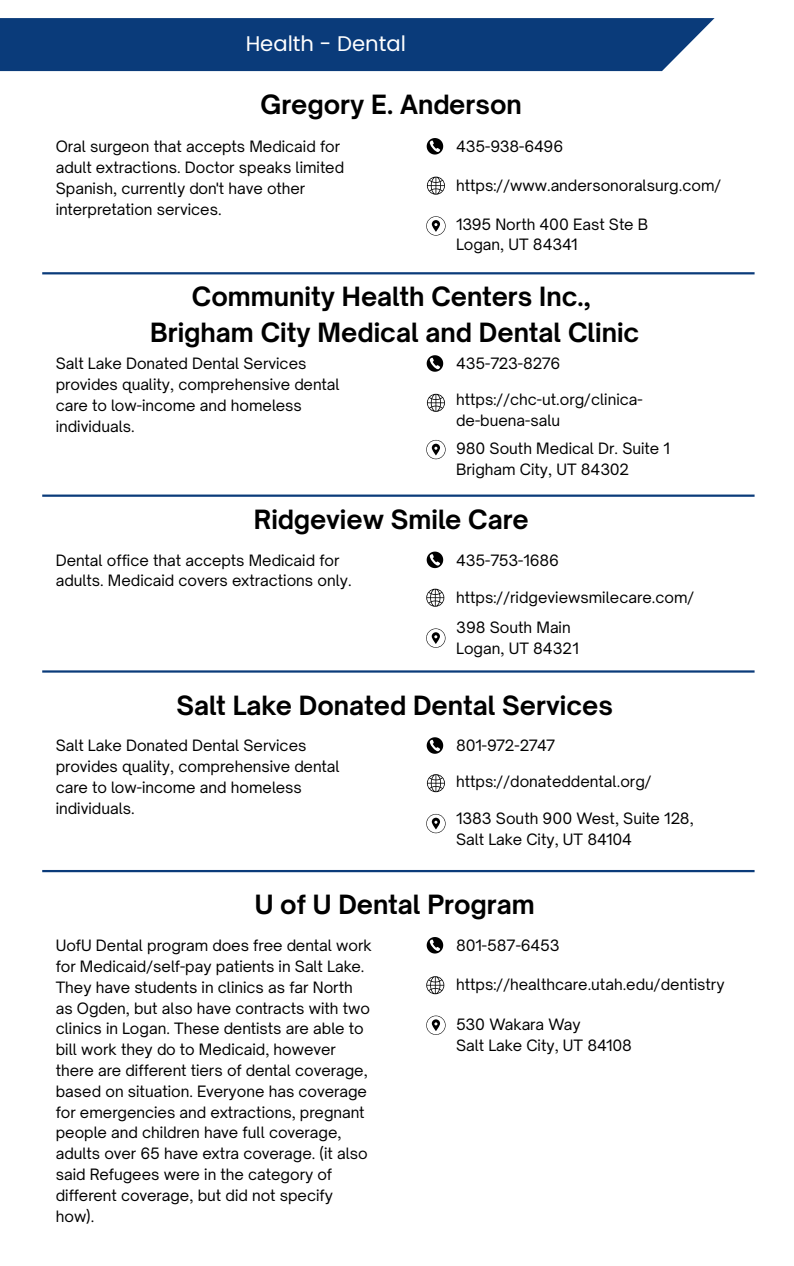
<style>
.page{position:relative;width:794px;height:1266px;background:#fff}
.page>*{position:absolute;margin:0;border:0;box-sizing:border-box;transform-origin:0 0}
.t1{font:700 25.35px/35.4px "Open Sauce One";color:#000;text-align:center}
.t2{font:21.15px "Poppins";color:#fff}
.t3{font:15px/20.9px "Open Sauce One";color:#000}
.t4{font:15px "Open Sauce One";letter-spacing:-.045em;color:#000}
.t5{font:15px "Open Sauce One";letter-spacing:-.04em;color:#000}
</style>
<div class="page">
<div style="left:0;top:18px;width:714px;height:53px;background:#0a3b7a"></div>
<hr style="left:42px;top:494px;width:712px;height:3px;background:#0a3b7a">
<svg style="left:426px;top:138px;width:17px;height:17px"></svg>
<svg style="left:426px;top:177px;width:18px;height:18px"></svg>
<svg style="left:426px;top:216px;width:19px;height:19px"></svg>
<hr style="left:42px;top:670px;width:712px;height:2px;background:#0a3b7a">
<svg style="left:426px;top:551px;width:17px;height:17px"></svg>
<svg style="left:426px;top:589px;width:18px;height:18px"></svg>
<svg style="left:426px;top:628px;width:19px;height:19px"></svg>
<hr style="left:42px;top:870px;width:712px;height:2px;background:#0a3b7a">
<svg style="left:426px;top:737px;width:17px;height:17px"></svg>
<svg style="left:426px;top:774px;width:18px;height:18px"></svg>
<svg style="left:426px;top:814px;width:19px;height:19px"></svg>
<svg style="left:426px;top:937px;width:17px;height:16px"></svg>
<svg style="left:426px;top:976px;width:18px;height:18px"></svg>
<svg style="left:426px;top:1015px;width:19px;height:19px"></svg>
<hr style="left:42px;top:272px;width:712px;height:2px;background:#0a3b7a">
<svg style="left:426px;top:355px;width:17px;height:17px"></svg>
<svg style="left:426px;top:394px;width:18px;height:18px"></svg>
<svg style="left:426px;top:440px;width:19px;height:19px"></svg>
<h2 class="t2" style="left:245px;top:29px;width:162px">Health - Dental</h2>
<h1 class="t1" style="left:260px;top:87px;width:263px">Gregory E. Anderson</h1>
<p class="t3" style="left:56px;top:136px;width:286px">Oral surgeon that accepts Medicaid for</p>
<p class="t3" style="left:456px;top:136px;width:109px">435-938-6496</p>
<p class="t3" style="left:56px;top:157px;width:290px">adult extractions. Doctor speaks limited<br>Spanish, currently don't have other interpretation services.</p>
<p class="t3" style="left:456px;top:175px;width:266px">https://www.andersonoralsurg.com/</p>
<p class="t3" style="left:456px;top:213px;width:193px">1395 North 400 East Ste B</p>
<p class="t3" style="left:456px;top:234px;width:123px">Logan, UT 84341</p>
<h1 class="t1" style="left:150px;top:279px;width:490px">Community Health Centers Inc.,<br>Brigham City Medical and Dental Clinic</h1>
<p class="t3" style="left:56px;top:353px;width:285px">Salt Lake Donated Dental Services provides quality, comprehensive dental care to low-income and homeless individuals.</p>
<p class="t5" style="left:456px;top:354px;width:106px">435-723-8276</p>
<p class="t3" style="left:456px;top:389px;width:188px">https://chc-ut.org/clinica&shy;de-buena-salu</p>
<p class="t3" style="left:456px;top:438px;width:215px">980 South Medical Dr. Suite 1<br>Brigham City, UT 84302</p>
<h1 class="t1" style="left:254px;top:502px;width:276px">Ridgeview Smile Care</h1>
<p class="t3" style="left:56px;top:549px;width:285px">Dental office that accepts Medicaid for</p>
<p class="t3" style="left:456px;top:549px;width:104px">435-753-1686</p>
<p class="t3" style="left:56px;top:570px;width:297px">adults. Medicaid covers extractions only.</p>
<p class="t3" style="left:456px;top:587px;width:240px">https://ridgeviewsmilecare.com/</p>
<p class="t3" style="left:456px;top:617px;width:116px">398 South Main</p>
<p class="t3" style="left:456px;top:638px;width:124px">Logan, UT 84321</p>
<h1 class="t1" style="left:176px;top:688px;width:438px">Salt Lake Donated Dental Services</h1>
<p class="t3" style="left:56px;top:735px;width:252px">Salt Lake Donated Dental Services</p>
<p class="t4" style="left:456px;top:736px;width:101px">801-972-2747</p>
<p class="t3" style="left:56px;top:756px;width:285px">provides quality, comprehensive dental care to low-income and homeless individuals.</p>
<p class="t3" style="left:456px;top:771px;width:197px">https://donateddental.org/</p>
<p class="t3" style="left:456px;top:808px;width:239px">1383 South 900 West, Suite 128,<br>Salt Lake City, UT 84104</p>
<h1 class="t1" style="left:255px;top:886px;width:281px">U of U Dental Program</h1>
<p class="t3" style="left:56px;top:935px;width:317px">UofU Dental program does free dental work</p>
<p class="t3" style="left:456px;top:935px;width:105px">801-587-6453</p>
<p class="t3" style="left:56px;top:955px;width:315px">for Medicaid/self-pay patients in Salt Lake.<br>They have students in clinics as far North as Ogden, but also have contracts with two clinics in Logan. These dentists are able to bill work they do to Medicaid, however there are different tiers of dental coverage, based on situation. Everyone has coverage for emergencies and extractions, pregnant people and children have full coverage, adults over 65 have extra coverage. (it also said Refugees were in the category of different coverage, but did not specify how).</p>
<p class="t3" style="left:456px;top:974px;width:270px">https://healthcare.utah.edu/dentistry</p>
<p class="t3" style="left:456px;top:1013px;width:126px">530 Wakara Way</p>
<p class="t3" style="left:456px;top:1034px;width:177px">Salt Lake City, UT 84108</p>
</div>
